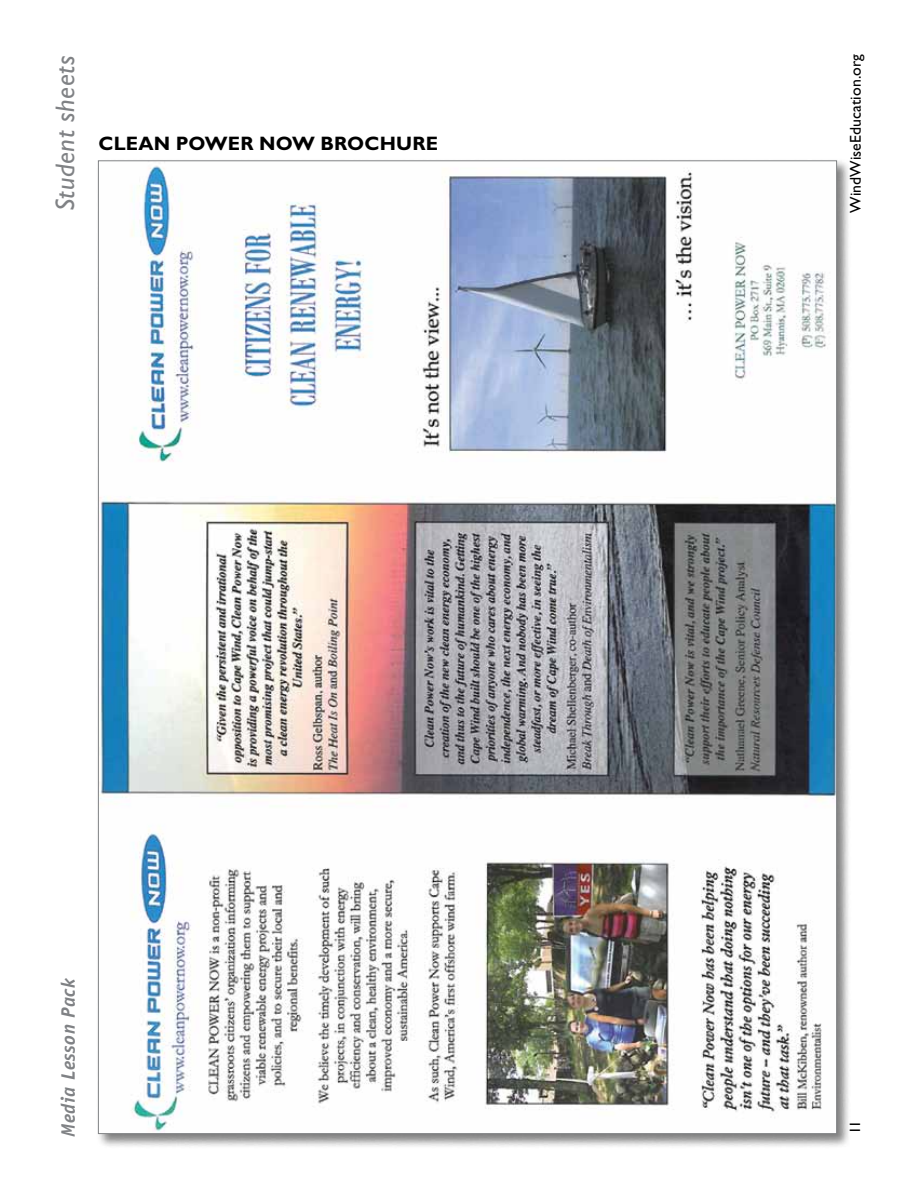
<style>
.page{position:relative;width:918px;height:1188px;background:#fff}
.page>*{position:absolute;margin:0;border:0;box-sizing:border-box;transform-origin:0 0}
.t1{font:italic 27px "Gill Sans";letter-spacing:.02em;color:#808285}
.t2{font:700 19.5px "Gill Sans";letter-spacing:.01em;color:#000}
.t3{font:italic 700 19.5px "Officina Sans Std";color:#808285}
.t4{font:15.75px "Gill Sans";letter-spacing:.005em;color:#000}
.t5{font:15px "Gill Sans";color:#000}
</style>
<div class="page">
<div style="left:96px;top:159px;width:756px;height:990px;background:#000;opacity:.5"></div>
<img style="left:100px;top:162px;width:735px;height:970px">
<h1 class="t1" style="left:50px;top:211px;width:158px;rotate:-90deg">Student sheets</h1>
<p class="t2" style="left:99px;top:132px;width:341px">CLEAN POWER NOW BROCHURE</p>
<p class="t3" style="left:56px;top:1137px;width:160px;rotate:-90deg">Media lesson Pack</p>
<p class="t4" style="left:847px;top:213px;width:160px;rotate:-90deg">WindWiseEducation.org</p>
<p class="t5" style="left:847px;top:1134px;width:15px;rotate:-90deg">11</p>
</div>
